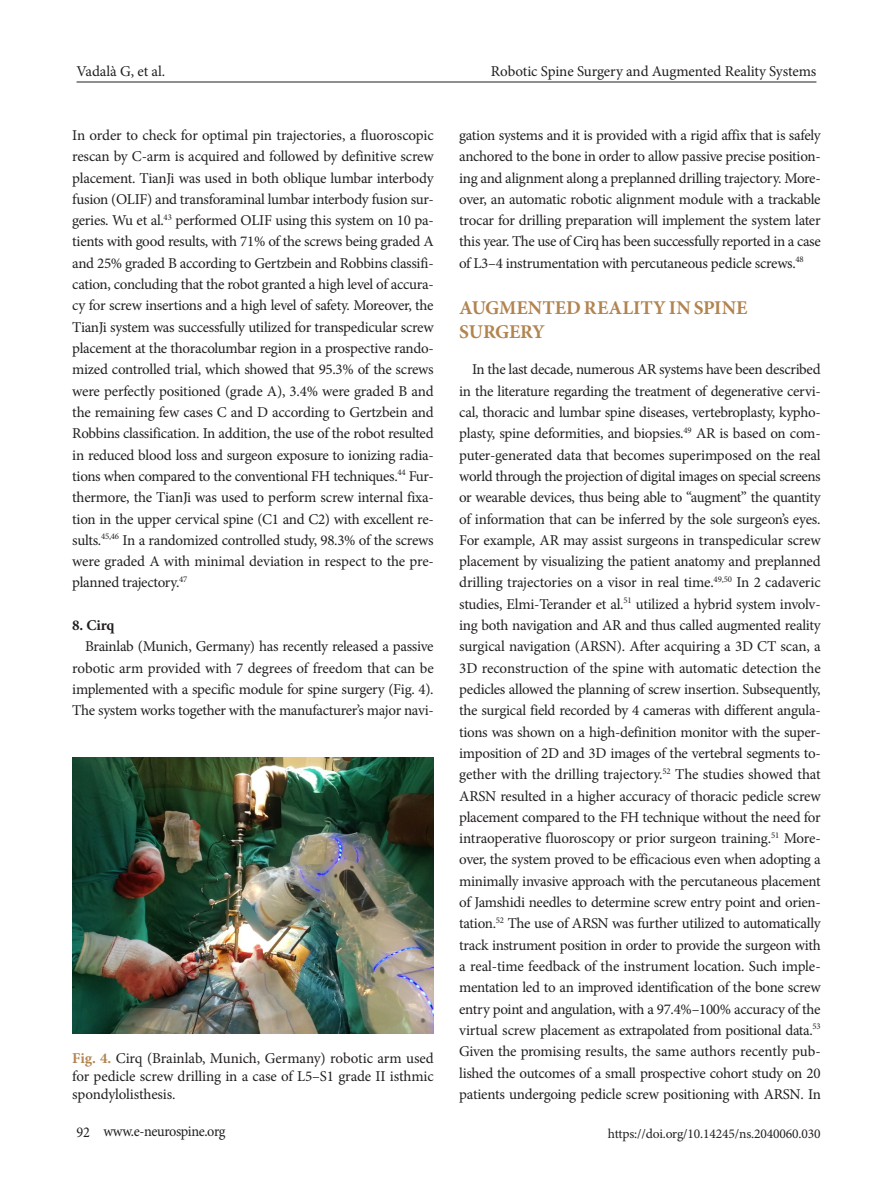
<style>
.page{position:relative;width:893px;height:1191px;background:#fff}
.page>*{position:absolute;margin:0;border:0;box-sizing:border-box;transform-origin:0 0}
.대제목{font:700 19.5px/24px "Minion Pro";color:#b28450}
.본문{font:15px/21.3px "Minion Pro";letter-spacing:-.015em;color:#231f20;text-align:justify}
.표그림캡션{font:15px/18px "Minion Pro";letter-spacing:-.01em;color:#231f20;text-align:justify}
.본문-2{font:15px "Minion Pro";letter-spacing:-.015em;color:#231f20;scale:.95 1}
.중제목{font:700 15px "Minion Pro";color:#231f20}
.t1{font:13.5px "Minion Pro";letter-spacing:-.01em;color:#231f20}
.s1{font-weight:700;color:#b28450}
</style>
<div class="page">
<hr style="left:77px;top:82px;width:739px;height:1px;background:#231f20">
<img style="left:72px;top:757px;width:362px;height:276px">
<p class="본문" style="left:77px;top:61px;width:90px">Vadalà G, et al.</p>
<p class="본문" style="left:491px;top:61px;width:327px">Robotic Spine Surgery and Augmented Reality Systems</p>
<p class="본문" style="left:72px;top:125px;width:363px">In order to check for optimal pin trajectories, a fluoroscopic rescan by C‐arm is acquired and followed by definitive screw placement. TianJi was used in both oblique lumbar interbody fusion (OLIF) and transforaminal lumbar interbody fusion sur&shy;geries. Wu et al.<sup>43</sup> performed OLIF using this system on 10 pa&shy;tients with good results, with 71% of the screws being graded A and 25% graded B according to Gertzbein and Robbins classifi&shy;cation, concluding that the robot granted a high level of accura&shy;cy for screw insertions and a high level of safety. Moreover, the TianJi system was successfully utilized for transpedicular screw placement at the thoracolumbar region in a prospective rando&shy;mized controlled trial, which showed that 95.3% of the screws were perfectly positioned (grade A), 3.4% were graded B and the remaining few cases C and D according to Gertzbein and Robbins classification. In addition, the use of the robot resulted in reduced blood loss and surgeon exposure to ionizing radia&shy;tions when compared to the conventional FH techniques.<sup>44</sup> Fur&shy;thermore, the TianJi was used to perform screw internal fixa&shy;tion in the upper cervical spine (C1 and C2) with excellent re&shy;sults.<sup>45,46</sup> In a randomized controlled study, 98.3% of the screws were graded A with minimal deviation in respect to the pre&shy;planned trajectory.<sup>47</sup></p>
<p class="중제목" style="left:72px;top:614px;width:44px">8. Cirq</p>
<p class="본문" style="left:72px;top:636px;width:363px;text-indent:13px">Brainlab (Munich, Germany) has recently released a passive robotic arm provided with 7 degrees of freedom that can be implemented with a specific module for spine surgery (Fig. 4).<br>The system works together with the manufacturer’s major navi-</p>
<p class="표그림캡션" style="left:72px;top:1049px;width:363px"><span class="s1">Fig. 4.</span> Cirq (Brainlab, Munich, Germany) robotic arm used for pedicle screw drilling in a case of L5–S1 grade II isthmic spondylolisthesis.</p>
<p class="본문" style="left:459px;top:125px;width:363px">gation systems and it is provided with a rigid affix that is safely anchored to the bone in order to allow passive precise position&shy;ing and alignment along a preplanned drilling trajectory. More&shy;over, an automatic robotic alignment module with a trackable trocar for drilling preparation will implement the system later this year. The use of Cirq has been successfully reported in a case of L3–4 instrumentation with percutaneous pedicle screws.<sup>48</sup></p>
<p class="대제목" style="left:459px;top:296px;width:290px">AUGMENTED REALITY IN SPINE<br>SURGERY</p>
<p class="본문" style="left:459px;top:359px;width:363px;text-indent:13px">In the last decade, numerous AR systems have been described in the literature regarding the treatment of degenerative cervi&shy;cal, thoracic and lumbar spine diseases, vertebroplasty, kypho&shy;plasty, spine deformities, and biopsies.<sup>49</sup> AR is based on com&shy;puter-generated data that becomes superimposed on the real world through the projection of digital images on special screens or wearable devices, thus being able to “augment” the quantity of information that can be inferred by the sole surgeon’s eyes.<br>For example, AR may assist surgeons in transpedicular screw placement by visualizing the patient anatomy and preplanned drilling trajectories on a visor in real time.<sup>49,50</sup> In 2 cadaveric studies, Elmi-Terander et al.<sup>51</sup> utilized a hybrid system involv&shy;ing both navigation and AR and thus called augmented reality surgical navigation (ARSN). After acquiring a 3D CT scan, a 3D reconstruction of the spine with automatic detection the pedicles allowed the planning of screw insertion. Subsequently, the surgical field recorded by 4 cameras with different angula&shy;tions was shown on a high-definition monitor with the super&shy;imposition of 2D and 3D images of the vertebral segments to&shy;gether with the drilling trajectory.<sup>52</sup> The studies showed that ARSN resulted in a higher accuracy of thoracic pedicle screw placement compared to the FH technique without the need for intraoperative fluoroscopy or prior surgeon training.<sup>51</sup> More&shy;over, the system proved to be efficacious even when adopting a minimally invasive approach with the percutaneous placement of Jamshidi needles to determine screw entry point and orien&shy;tation.<sup>52</sup> The use of ARSN was further utilized to automatically track instrument position in order to provide the surgeon with a real-time feedback of the instrument location. Such imple&shy;mentation led to an improved identification of the bone screw entry point and angulation, with a 97.4%–100% accuracy of the virtual screw placement as extrapolated from positional data.<sup>53<br></sup>Given the promising results, the same authors recently pub&shy;lished the outcomes of a small prospective cohort study on 20 patients undergoing pedicle screw positioning with ARSN. In</p>
<p class="본문-2" style="left:77px;top:1121px;width:158px">92 www.e-neurospine.org</p>
<p class="t1" style="left:608px;top:1124px;width:214px">https://doi.org/10.14245/ns.2040060.030</p>
</div>
